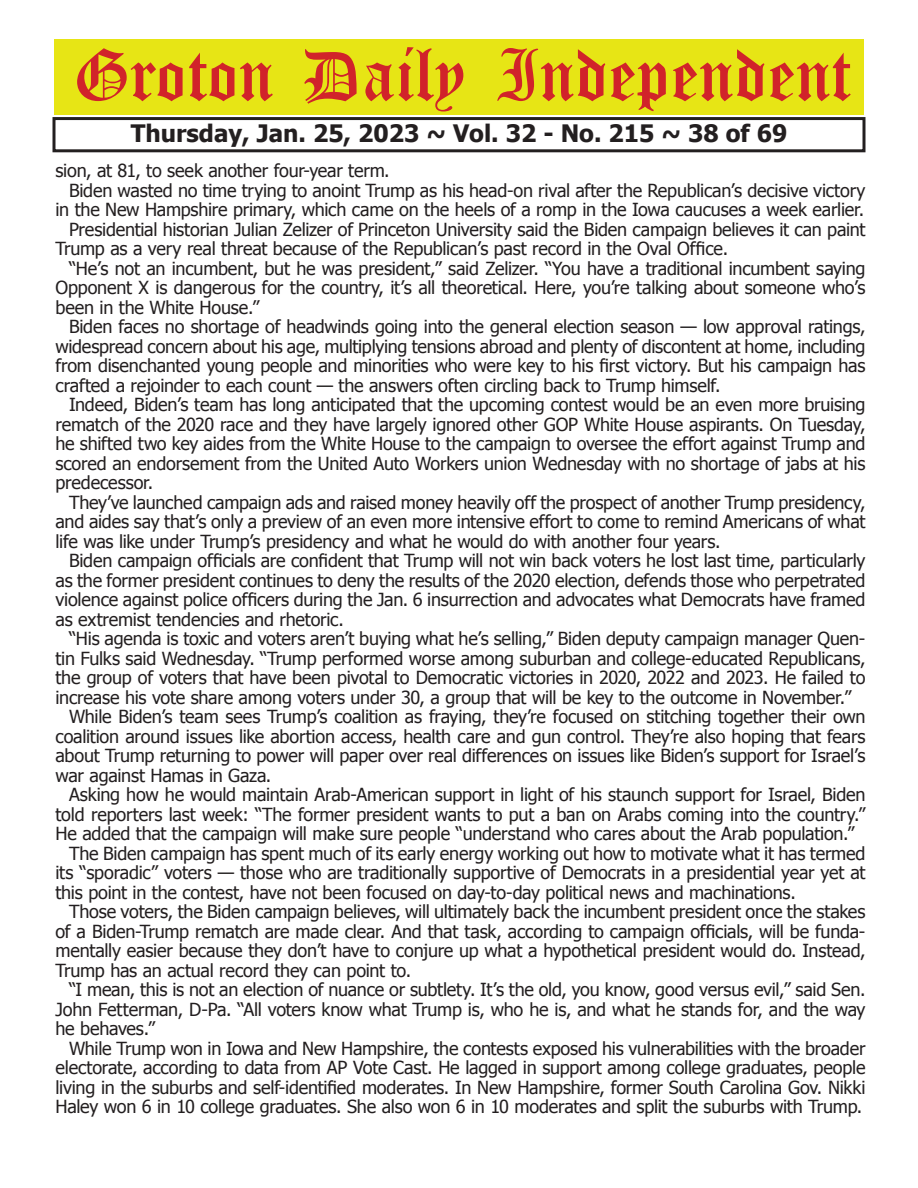
<style>
.page{position:relative;width:918px;height:1188px;background:#fff}
.page>*{position:absolute;margin:0;border:0;box-sizing:border-box;transform-origin:0 0}
.t1{font:54px "Old English Five";color:#d1232a}
.t2{font:700 24px "Tahoma";color:#231f20}
.t3{font:18px "Tahoma";letter-spacing:-.015em;color:#231f20}
</style>
<div class="page">
<div style="left:52px;top:117px;width:814px;height:35px;border:3px solid #231f20"></div>
<div style="left:54px;top:40px;width:810px;height:75px;background:#e7e515"></div>
<h1 class="t1" style="left:73px;top:50px;width:779px">Groton Daily Independent</h1>
<h2 class="t2" style="left:131px;top:116px;width:658px">Thursday, Jan. 25, 2023 ~ Vol. 32 - No. 215 ~ 38 of 69</h2>
<p class="t3" style="left:56px;top:159px;width:336px">sion, at 81, to seek another four-year term.</p>
<p class="t3" style="left:69px;top:178px;width:798px">Biden wasted no time trying to anoint Trump as his head-on rival after the Republican’s decisive victory</p>
<p class="t3" style="left:56px;top:198px;width:810px">in the New Hampshire primary, which came on the heels of a romp in the Iowa caucuses a week earlier.</p>
<p class="t3" style="left:69px;top:217px;width:798px">Presidential historian Julian Zelizer of Princeton University said the Biden campaign believes it can paint</p>
<p class="t3" style="left:56px;top:237px;width:674px">Trump as a very real threat because of the Republican’s past record in the Oval Office.</p>
<p class="t3" style="left:69px;top:256px;width:798px">“He’s not an incumbent, but he was president,” said Zelizer. “You have a traditional incumbent saying</p>
<p class="t3" style="left:56px;top:276px;width:812px">Opponent X is dangerous for the country, it’s all theoretical. Here, you’re talking about someone who’s</p>
<p class="t3" style="left:56px;top:295px;width:205px">been in the White House.”</p>
<p class="t3" style="left:69px;top:315px;width:798px">Biden faces no shortage of headwinds going into the general election season — low approval ratings,</p>
<p class="t3" style="left:56px;top:334px;width:811px">widespread concern about his age, multiplying tensions abroad and plenty of discontent at home, including</p>
<p class="t3" style="left:56px;top:354px;width:811px">from disenchanted young people and minorities who were key to his first victory. But his campaign has</p>
<p class="t3" style="left:56px;top:373px;width:667px">crafted a rejoinder to each count — the answers often circling back to Trump himself.</p>
<p class="t3" style="left:69px;top:393px;width:798px">Indeed, Biden’s team has long anticipated that the upcoming contest would be an even more bruising</p>
<p class="t3" style="left:56px;top:412px;width:811px">rematch of the 2020 race and they have largely ignored other GOP White House aspirants. On Tuesday,</p>
<p class="t3" style="left:56px;top:432px;width:811px">he shifted two key aides from the White House to the campaign to oversee the effort against Trump and</p>
<p class="t3" style="left:56px;top:451px;width:811px">scored an endorsement from the United Auto Workers union Wednesday with no shortage of jabs at his</p>
<p class="t3" style="left:56px;top:471px;width:99px">predecessor.</p>
<p class="t3" style="left:69px;top:490px;width:798px">They’ve launched campaign ads and raised money heavily off the prospect of another Trump presidency,</p>
<p class="t3" style="left:56px;top:510px;width:811px">and aides say that’s only a preview of an even more intensive effort to come to remind Americans of what</p>
<p class="t3" style="left:56px;top:529px;width:667px">life was like under Trump’s presidency and what he would do with another four years.</p>
<p class="t3" style="left:69px;top:549px;width:798px">Biden campaign officials are confident that Trump will not win back voters he lost last time, particularly</p>
<p class="t3" style="left:56px;top:568px;width:811px">as the former president continues to deny the results of the 2020 election, defends those who perpetrated</p>
<p class="t3" style="left:56px;top:588px;width:811px">violence against police officers during the Jan. 6 insurrection and advocates what Democrats have framed</p>
<p class="t3" style="left:56px;top:607px;width:290px">as extremist tendencies and rhetoric.</p>
<p class="t3" style="left:69px;top:627px;width:798px">“His agenda is toxic and voters aren’t buying what he’s selling,” Biden deputy campaign manager Quen-</p>
<p class="t3" style="left:56px;top:646px;width:812px">tin Fulks said Wednesday. “Trump performed worse among suburban and college-educated Republicans,</p>
<p class="t3" style="left:56px;top:666px;width:811px">the group of voters that have been pivotal to Democratic victories in 2020, 2022 and 2023. He failed to</p>
<p class="t3" style="left:56px;top:685px;width:797px">increase his vote share among voters under 30, a group that will be key to the outcome in November.”</p>
<p class="t3" style="left:69px;top:705px;width:798px">While Biden’s team sees Trump’s coalition as fraying, they’re focused on stitching together their own</p>
<p class="t3" style="left:56px;top:724px;width:812px">coalition around issues like abortion access, health care and gun control. They’re also hoping that fears</p>
<p class="t3" style="left:56px;top:744px;width:811px">about Trump returning to power will paper over real differences on issues like Biden’s support for Israel’s</p>
<p class="t3" style="left:56px;top:763px;width:217px">war against Hamas in Gaza.</p>
<p class="t3" style="left:69px;top:783px;width:798px">Asking how he would maintain Arab-American support in light of his staunch support for Israel, Biden</p>
<p class="t3" style="left:56px;top:802px;width:812px">told reporters last week: “The former president wants to put a ban on Arabs coming into the country.”</p>
<p class="t3" style="left:56px;top:822px;width:800px">He added that the campaign will make sure people “understand who cares about the Arab population.”</p>
<p class="t3" style="left:69px;top:841px;width:798px">The Biden campaign has spent much of its early energy working out how to motivate what it has termed</p>
<p class="t3" style="left:56px;top:861px;width:811px">its “sporadic” voters — those who are traditionally supportive of Democrats in a presidential year yet at</p>
<p class="t3" style="left:56px;top:880px;width:742px">this point in the contest, have not been focused on day-to-day political news and machinations.</p>
<p class="t3" style="left:69px;top:900px;width:798px">Those voters, the Biden campaign believes, will ultimately back the incumbent president once the stakes</p>
<p class="t3" style="left:56px;top:919px;width:812px">of a Biden-Trump rematch are made clear. And that task, according to campaign officials, will be funda-</p>
<p class="t3" style="left:56px;top:939px;width:812px">mentally easier because they don’t have to conjure up what a hypothetical president would do. Instead,</p>
<p class="t3" style="left:56px;top:958px;width:357px">Trump has an actual record they can point to.</p>
<p class="t3" style="left:69px;top:978px;width:798px">“I mean, this is not an election of nuance or subtlety. It’s the old, you know, good versus evil,” said Sen.</p>
<p class="t3" style="left:56px;top:997px;width:812px">John Fetterman, D-Pa. “All voters know what Trump is, who he is, and what he stands for, and the way</p>
<p class="t3" style="left:56px;top:1017px;width:101px">he behaves.”</p>
<p class="t3" style="left:69px;top:1036px;width:798px">While Trump won in Iowa and New Hampshire, the contests exposed his vulnerabilities with the broader</p>
<p class="t3" style="left:56px;top:1056px;width:812px">electorate, according to data from AP Vote Cast. He lagged in support among college graduates, people</p>
<p class="t3" style="left:56px;top:1075px;width:812px">living in the suburbs and self-identified moderates. In New Hampshire, former South Carolina Gov. Nikki</p>
<p class="t3" style="left:56px;top:1095px;width:808px">Haley won 6 in 10 college graduates. She also won 6 in 10 moderates and split the suburbs with Trump.</p>
</div>
